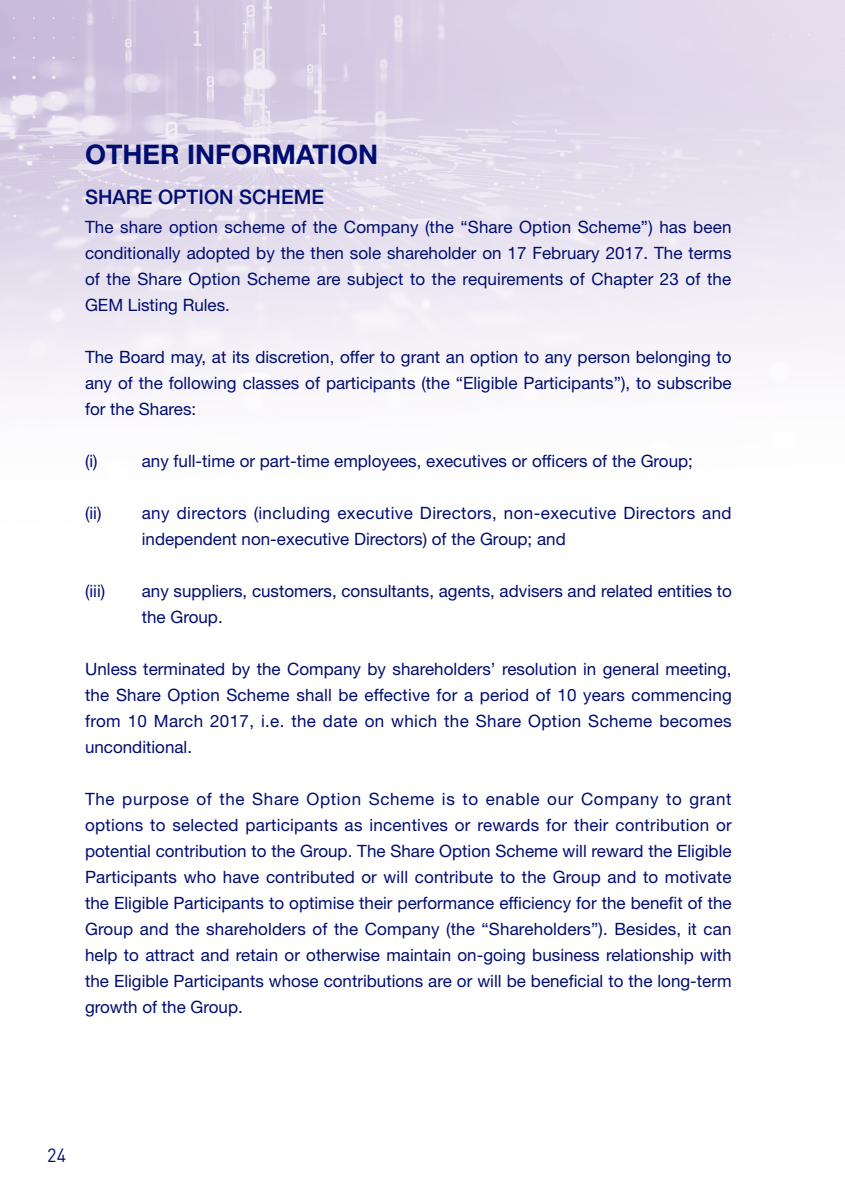
<style>
.page{position:relative;width:845px;height:1191px;background:#fff}
.page>*{position:absolute;margin:0;border:0;box-sizing:border-box;transform-origin:0 0}
.Heading{font:700 27px "Helvetica Neue LT Std";color:#000d71}
.Subhead_1{font:500 20px "Helvetica Neue LT Std";color:#000d71}
.t1{font:18.8px "DINOT";color:#000d71;scale:.95 1}
.Body_Text{font:17px/26px "Helvetica Neue LT Std";color:#000d71;text-align:justify}
.Body_Text-2{font:17px/26px "Helvetica Neue LT Std";letter-spacing:.025em;color:#000d71}
</style>
<div class="page">
<img style="left:0;top:0;width:844px;height:390px">
<p class="Heading" style="left:85px;top:138px;width:294px">OTHER INFORMATION</p>
<p class="Subhead_1" style="left:85px;top:185px;width:240px">SHARE OPTION SCHEME</p>
<p class="Body_Text" style="left:85px;top:214px;width:648px">The share option scheme of the Company (the “Share Option Scheme”) has been conditionally adopted by the then sole shareholder on 17 February 2017. The terms of the Share Option Scheme are subject to the requirements of Chapter 23 of the GEM Listing Rules.</p>
<p class="Body_Text" style="left:85px;top:344px;width:648px">The Board may, at its discretion, offer to grant an option to any person belonging to any of the following classes of participants (the “Eligible Participants”), to subscribe for the Shares:</p>
<p class="Body_Text" style="left:85px;top:448px;width:14px">(i)</p>
<p class="Body_Text" style="left:142px;top:448px;width:553px">any full-time or part-time employees, executives or officers of the Group;</p>
<p class="Body_Text-2" style="left:142px;top:500px;width:591px;text-indent:-57px">(ii) any directors (including executive Directors, non-executive Directors and independent non-executive Directors) of the Group; and</p>
<p class="Body_Text" style="left:85px;top:578px;width:22px">(iii)</p>
<p class="Body_Text" style="left:142px;top:578px;width:592px">any suppliers, customers, consultants, agents, advisers and related entities to the Group.</p>
<p class="Body_Text" style="left:85px;top:656px;width:648px">Unless terminated by the Company by shareholders’ resolution in general meeting, the Share Option Scheme shall be effective for a period of 10 years commencing from 10 March 2017, i.e. the date on which the Share Option Scheme becomes unconditional.</p>
<p class="Body_Text" style="left:85px;top:786px;width:648px">The purpose of the Share Option Scheme is to enable our Company to grant options to selected participants as incentives or rewards for their contribution or potential contribution to the Group. The Share Option Scheme will reward the Eligible Participants who have contributed or will contribute to the Group and to motivate the Eligible Participants to optimise their performance efficiency for the benefit of the Group and the shareholders of the Company (the “Shareholders”). Besides, it can help to attract and retain or otherwise maintain on-going business relationship with the Eligible Participants whose contributions are or will be beneficial to the long-term growth of the Group.</p>
<p class="t1" style="left:47px;top:1140px;width:22px">24</p>
</div>
